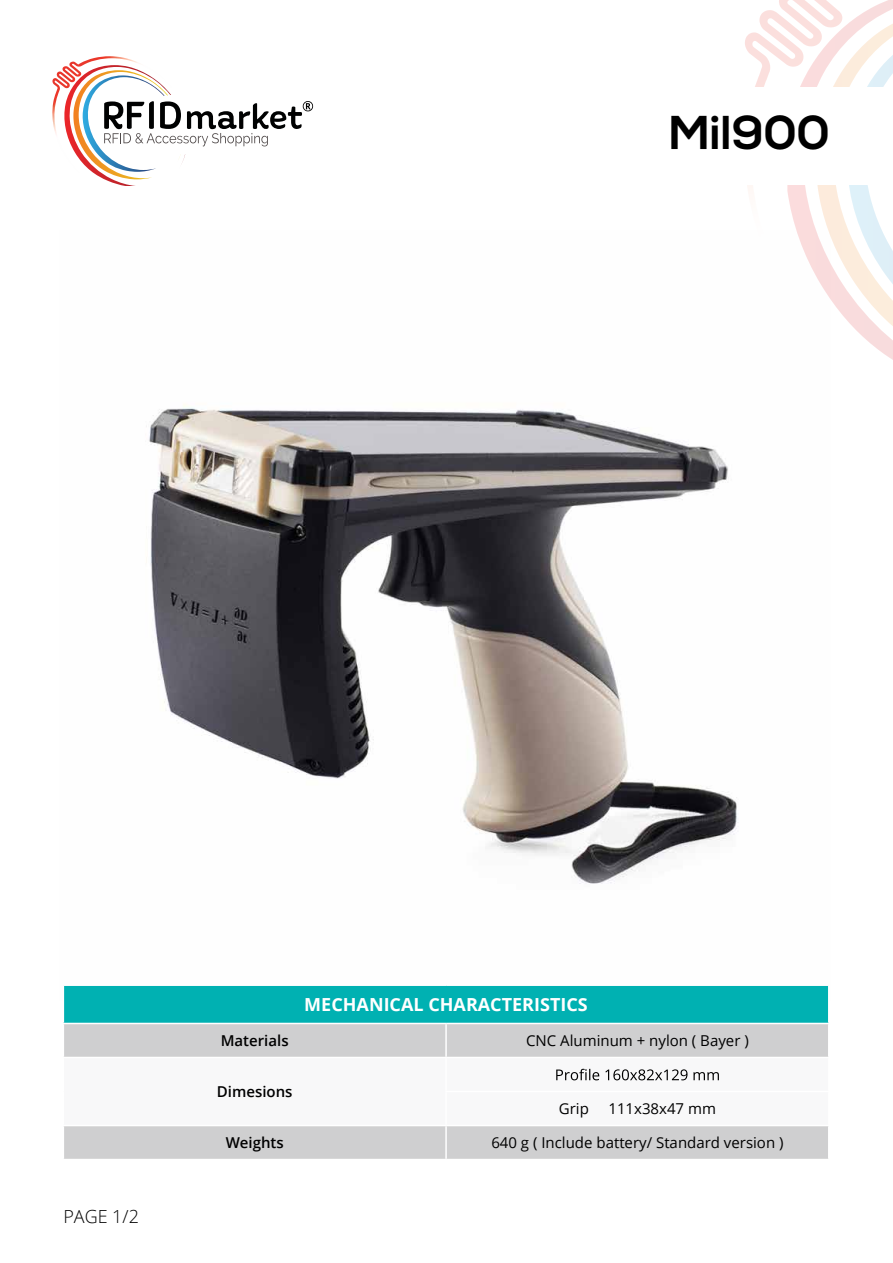
<style>
.page{position:relative;width:893px;height:1263px;background:#fff}
.page>*{position:absolute;margin:0;border:0;box-sizing:border-box;transform-origin:0 0}
.t1{font:700 47.4px "Nexa";color:#000}
.t2{font:700 18px "Open Sans";color:#fff}
.t3{font:300 18px "Open Sans";color:#000}
.t4{font:15px "Open Sans";color:#000}
.t5{font:600 15px "Open Sans";color:#000}
</style>
<div class="page">
<img style="left:146px;top:404px;width:591px;height:480px">
<div style="left:63px;top:985px;width:766px;height:38px;background:#00b1b2"></div>
<div style="left:64px;top:1024px;width:764px;height:135px;background:#cfcfd0"></div>
<svg style="left:64px;top:1058px;width:764px;height:67px"></svg>
<hr style="left:63px;top:984px;width:383px;height:2px;background:#fff">
<hr style="left:63px;top:986px;width:1px;height:37px;background:#fff">
<hr style="left:446px;top:984px;width:383px;height:2px;background:#fff">
<hr style="left:828px;top:986px;width:1px;height:37px;background:#fff">
<hr style="left:445px;top:1024px;width:2px;height:33px;background:#fff">
<hr style="left:63px;top:1057px;width:383px;height:1px;background:#fff">
<hr style="left:446px;top:1057px;width:383px;height:1px;background:#fff">
<hr style="left:445px;top:1058px;width:2px;height:33px;background:#fff">
<hr style="left:445px;top:1091px;width:384px;height:1px;background:#fff">
<hr style="left:445px;top:1092px;width:2px;height:33px;background:#fff">
<hr style="left:63px;top:1125px;width:383px;height:1px;background:#fff">
<hr style="left:446px;top:1125px;width:383px;height:1px;background:#fff">
<hr style="left:445px;top:1126px;width:2px;height:33px;background:#fff">
<svg style="left:556px;top:1069px;width:163px;height:11px"></svg>
<svg style="left:837px;top:0;width:56px;height:360px"></svg>
<img style="left:837px;top:23px;width:56px;height:304px">
<img style="left:745px;top:0;width:92px;height:308px">
<div style="left:1px;top:87px;width:890px;height:98px;background:#fff"></div>
<img style="left:52px;top:58px;width:43px;height:76px">
<svg style="left:62px;top:65px;width:251px;height:121px"></svg>
<h1 class="t1" style="left:669px;top:106px;width:162px">Mil900</h1>
<p class="t3" style="left:63px;top:1204px;width:77px">PAGE 1/2</p>
<p class="t2" style="left:304px;top:992px;width:285px">MECHANICAL CHARACTERISTICS</p>
<p class="t5" style="left:221px;top:1030px;width:69px">Materials</p>
<p class="t4" style="left:526px;top:1030px;width:224px">CNC Aluminum + nylon ( Bayer )</p>
<p class="t5" style="left:217px;top:1081px;width:77px">Dimesions</p>
<p class="t4" style="left:559px;top:1098px;width:32px">Grip</p>
<p class="t4" style="left:608px;top:1098px;width:109px">111x38x47 mm</p>
<p class="t5" style="left:226px;top:1132px;width:60px">Weights</p>
<p class="t4" style="left:491px;top:1132px;width:294px">640 g ( Include battery/ Standard version )</p>
</div>
